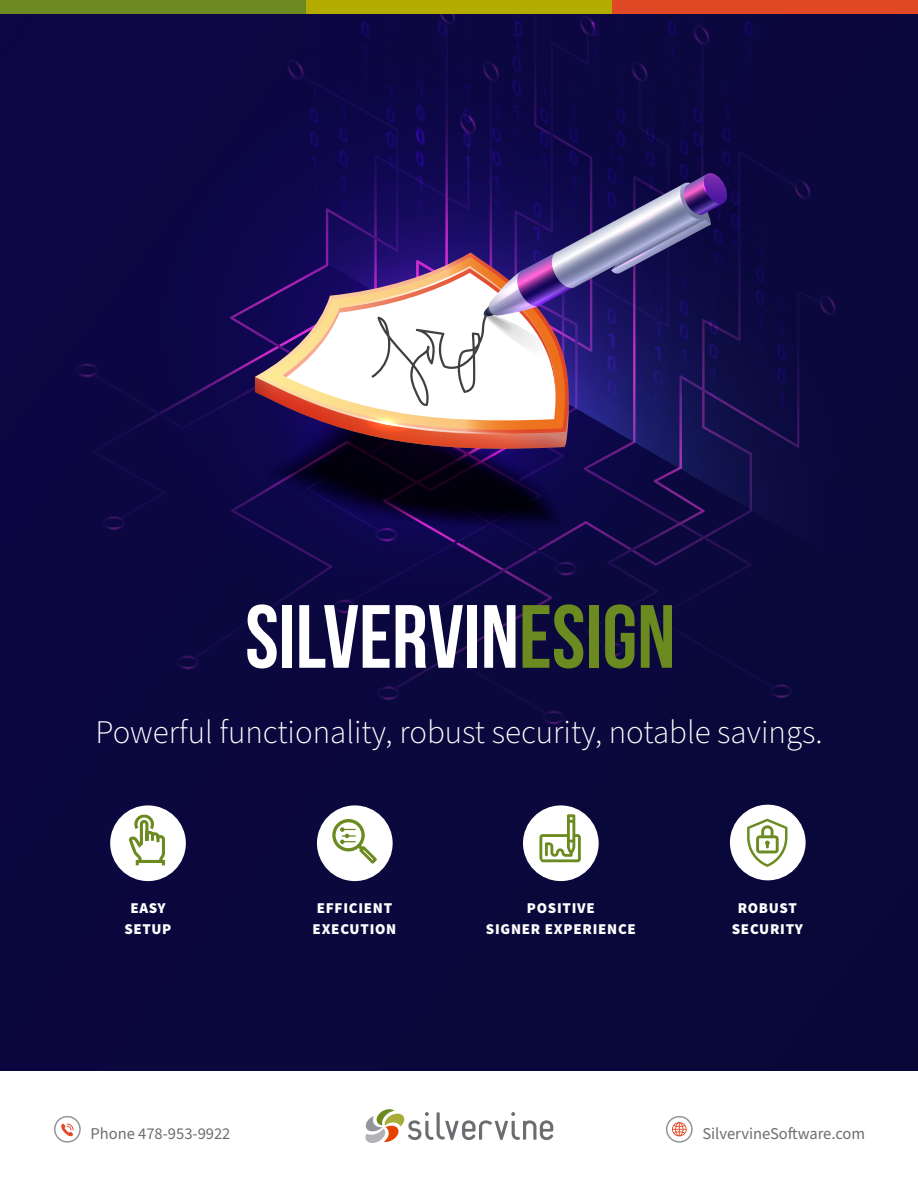
<style>
.page{position:relative;width:918px;height:1188px;background:#fff}
.page>*{position:absolute;margin:0;border:0;box-sizing:border-box;transform-origin:0 0}
.t1{font:300 33px "Source Sans Pro";color:#fff}
.t2{font:16.5px "Source Sans Pro";color:#6d6e71}
.t3{font:900 15px/21px "Source Sans Pro";letter-spacing:.05em;color:#fff;text-align:center}
</style>
<div class="page">
<div style="left:0;top:12px;width:918px;height:1059px;background:#0a083d"></div>
<svg style="left:599px;top:291px;width:220px;height:356px"></svg>
<svg style="left:794px;top:179px;width:17px;height:20px"></svg>
<svg style="left:819px;top:295px;width:17px;height:20px"></svg>
<svg style="left:773px;top:684px;width:18px;height:14px"></svg>
<svg style="left:542px;top:710px;width:22px;height:14px"></svg>
<svg style="left:377px;top:686px;width:23px;height:14px"></svg>
<svg style="left:177px;top:655px;width:22px;height:14px"></svg>
<svg style="left:103px;top:516px;width:22px;height:14px"></svg>
<svg style="left:76px;top:363px;width:22px;height:14px"></svg>
<div style="left:127px;top:46px;width:605px;height:604px;background:#0c0744;border-radius:302px"></div>
<div style="left:267px;top:253px;width:315px;height:316px;background:#0d0749;border-radius:158px"></div>
<svg style="left:777px;top:296px;width:9px;height:183px"></svg>
<svg style="left:255px;top:14px;width:510px;height:528px"></svg>
<svg style="left:247px;top:604px;width:30px;height:64px"></svg>
<div style="left:282px;top:605px;width:10px;height:63px;background:#fff"></div>
<svg style="left:299px;top:599px;width:91px;height:69px"></svg>
<svg style="left:396px;top:605px;width:67px;height:63px"></svg>
<div style="left:467px;top:605px;width:10px;height:63px;background:#fff"></div>
<svg style="left:484px;top:605px;width:32px;height:63px"></svg>
<svg style="left:523px;top:604px;width:60px;height:64px"></svg>
<div style="left:589px;top:605px;width:10px;height:63px;background:#6b8a20"></div>
<svg style="left:602px;top:604px;width:33px;height:64px"></svg>
<svg style="left:641px;top:605px;width:31px;height:63px"></svg>
<svg style="left:365px;top:1109px;width:188px;height:34px"></svg>
<div style="left:54px;top:1116px;width:27px;height:27px;border:2px solid #939598;border-radius:50%"></div>
<svg style="left:61px;top:1124px;width:13px;height:12px"></svg>
<svg style="left:672px;top:1122px;width:15px;height:14px"></svg>
<div style="left:666px;top:1116px;width:27px;height:27px;border:2px solid #939598;border-radius:50%"></div>
<div style="left:0;top:0;width:306px;height:14px;background:#6c8a1f"></div>
<div style="left:306px;top:0;width:306px;height:14px;background:#b3ab00"></div>
<div style="left:612px;top:0;width:306px;height:14px;background:#e14926"></div>
<div style="left:111px;top:806px;width:74px;height:74px;background:#fff;border-radius:50%"></div>
<div style="left:110px;top:805px;width:76px;height:76px;border:2px solid #fff;border-radius:50%"></div>
<svg style="left:129px;top:814px;width:36px;height:52px"></svg>
<div style="left:318px;top:806px;width:74px;height:74px;background:#fff;border-radius:50%"></div>
<div style="left:317px;top:805px;width:76px;height:76px;border:2px solid #fff;border-radius:50%"></div>
<div style="left:332px;top:819px;width:33px;height:32px;border:3px solid #6b8a20;border-radius:50%"></div>
<svg style="left:340px;top:827px;width:37px;height:37px"></svg>
<div style="left:524px;top:806px;width:74px;height:74px;background:#fff;border-radius:50%"></div>
<div style="left:523px;top:805px;width:76px;height:76px;border:2px solid #fff;border-radius:50%"></div>
<svg style="left:532px;top:814px;width:49px;height:48px"></svg>
<div style="left:731px;top:806px;width:74px;height:73px;background:#fff;border-radius:50%"></div>
<div style="left:730px;top:805px;width:76px;height:75px;border:2px solid #fff;border-radius:50%"></div>
<svg style="left:746px;top:818px;width:42px;height:49px"></svg>
<p class="t1" style="left:95px;top:710px;width:729px">Powerful functionality, robust security, notable savings.</p>
<p class="t3" style="left:125px;top:897px;width:48px">EASY<br>SETUP</p>
<p class="t3" style="left:313px;top:897px;width:85px;text-align:left">EFFICIENT<br>EXECUTION</p>
<p class="t3" style="left:486px;top:897px;width:152px">POSITIVE<br>SIGNER EXPERIENCE</p>
<p class="t3" style="left:732px;top:897px;width:73px">ROBUST<br>SECURITY</p>
<p class="t2" style="left:90px;top:1123px;width:142px">Phone 478-953-9922</p>
<p class="t2" style="left:702px;top:1123px;width:164px">SilvervineSoftware.com</p>
</div>
